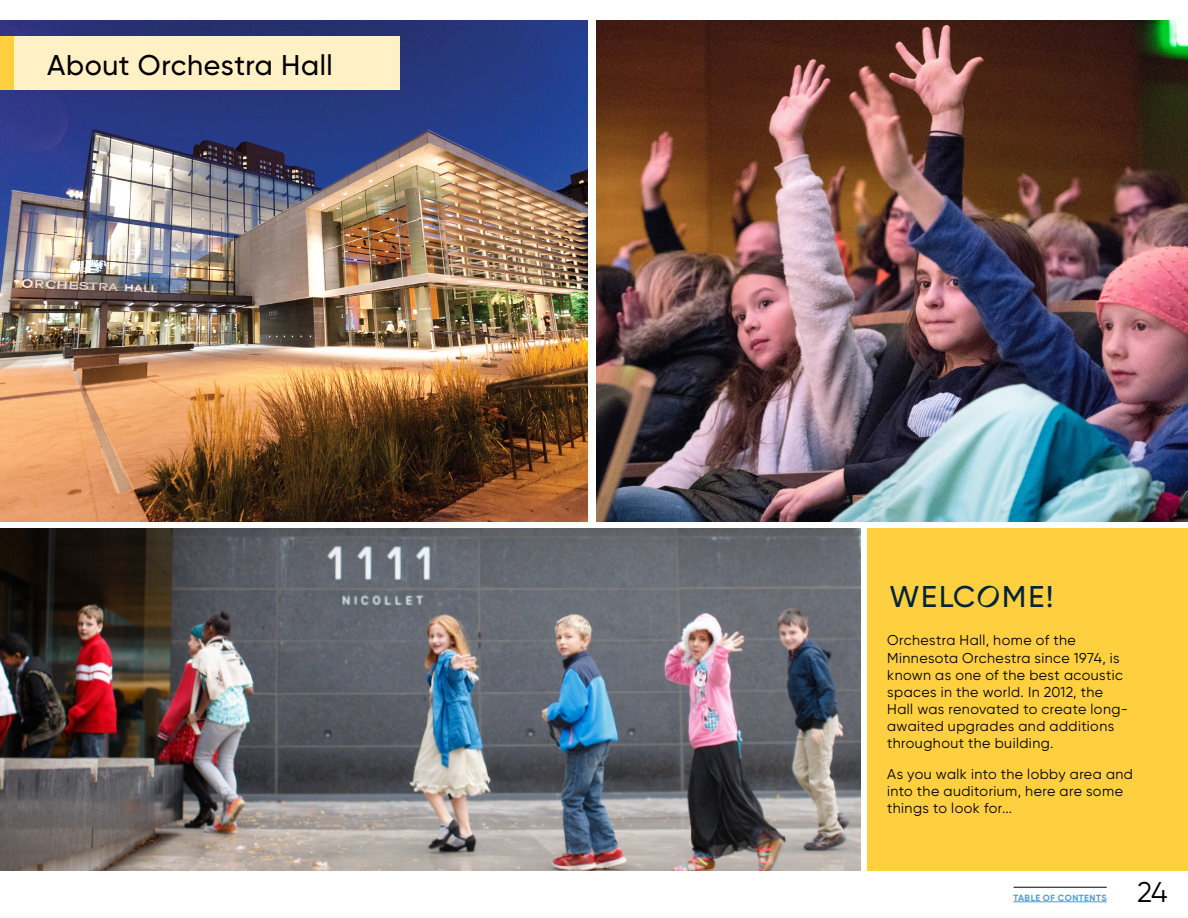
<style>
.page{position:relative;width:1188px;height:918px;background:#fff}
.page>*{position:absolute;margin:0;border:0;box-sizing:border-box;transform-origin:0 0}
.t1{font:500 30px "MNO Gilroy";letter-spacing:.06em;color:#012439}
.t2{font:500 28.5px "Gilroy";letter-spacing:.02em;color:#000}
.t3{font:28.5px "Gilroy";color:#000}
.t4{font:14.25px/17.1px "Gilroy";letter-spacing:.03em;color:#000}
.t5{font:700 9px "Gilroy";letter-spacing:.05em;color:#489fdf}
</style>
<div class="page">
<div style="left:868px;top:528px;width:320px;height:342px;background:#fecf3f"></div>
<img style="left:596px;top:21px;width:592px;height:500px">
<img style="left:0;top:528px;width:860px;height:342px">
<img style="left:0;top:20px;width:588px;height:501px">
<div style="left:0;top:37px;width:400px;height:53px;background:#fff1c5"></div>
<div style="left:0;top:37px;width:14px;height:53px;background:#fecf3f"></div>
<hr style="left:1014px;top:887px;width:93px;height:1px;background:#000">
<hr style="left:1013px;top:902px;width:94px;height:1px;background:#489fdf">
<h2 class="t2" style="left:47px;top:47px;width:287px">About Orchestra Hall</h2>
<h1 class="t1" style="left:890px;top:579px;width:166px">WELCOME!</h1>
<p class="t4" style="left:887px;top:632px;width:242px">Orchestra Hall, home of the<br>Minnesota Orchestra since 1974, is known as one of the best acoustic spaces in the world. In 2012, the<br>Hall was renovated to create long&shy;awaited upgrades and additions throughout the building.</p>
<p class="t4" style="left:887px;top:765px;width:247px">As you walk into the lobby area and into the auditorium, here are some things to look for...</p>
<p class="t5" style="left:1013px;top:892px;width:95px">TABLE OF CONTENTS</p>
<h2 class="t3" style="left:1137px;top:875px;width:32px">24</h2>
</div>
